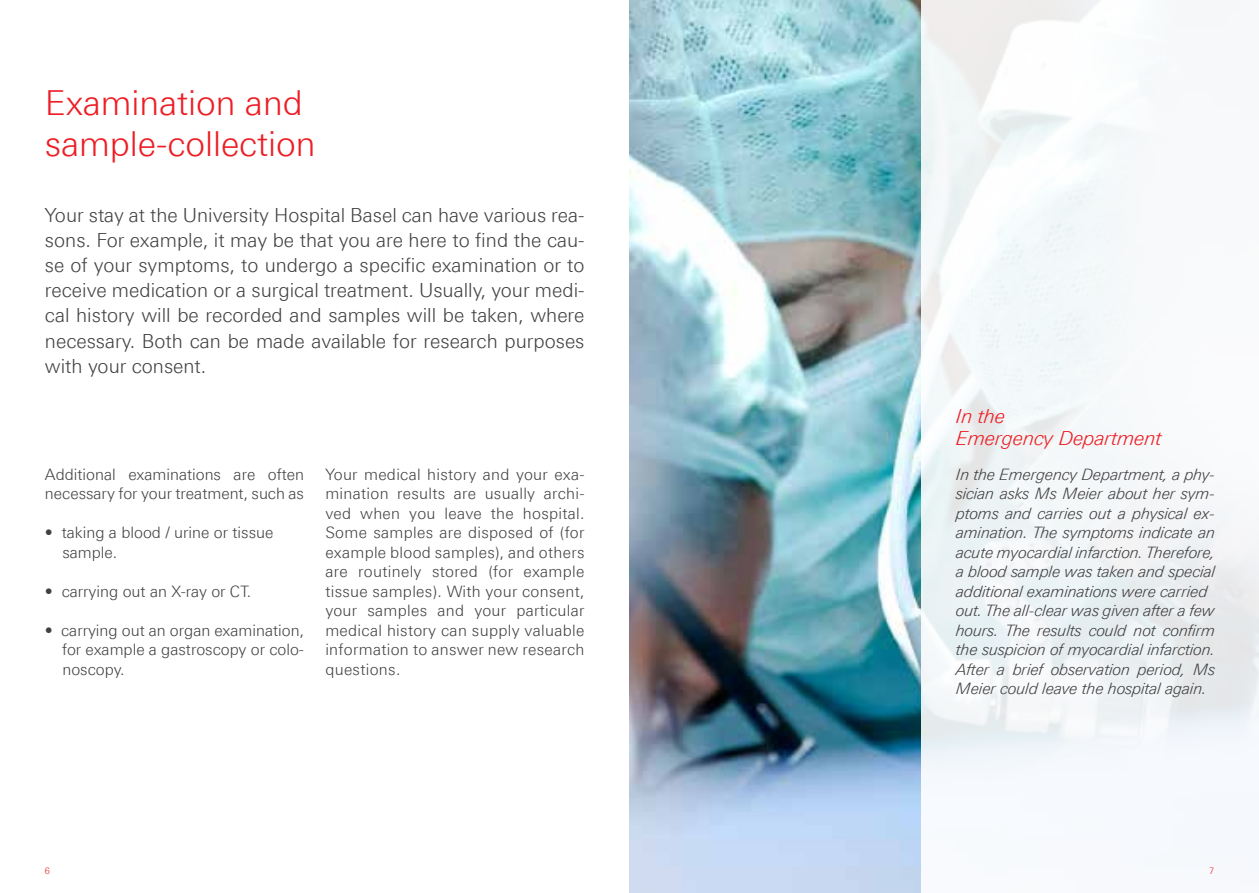
<style>
.page{position:relative;width:1259px;height:893px;background:#fff}
.page>*{position:absolute;margin:0;border:0;box-sizing:border-box;transform-origin:0 0}
.t1{font:300 34.5px/41.4px "LT Univers Basic";color:#ed1d24}
.t2{font:300 19.5px/25.2px "LT Univers Basic";color:#414042;text-align:justify}
.t3{font:italic 300 19.5px/22.5px "LT Univers Basic";color:#ed1d24}
.t4{font:300 15.75px/19.5px "LT Univers Basic";color:#414042}
.t5{font:italic 300 15.75px/19.5px "LT Univers Basic";color:#414042}
.t6{font:300 9px "LT Univers Basic";color:#ed2124}
</style>
<div class="page">
<img style="left:629px;top:0;width:292px;height:893px">
<svg style="left:921px;top:0;width:338px;height:775px;fill:#f4f8fa"></svg>
<h1 class="t1" style="left:45px;top:81px;width:272px">Examination and sample-collection</h1>
<p class="t2" style="left:45px;top:202px;width:541px">Your stay at the University Hospital Basel can have various rea&shy;sons. For example, it may be that you are here to find the cau&shy;se of your symptoms, to undergo a specific examination or to receive medication or a surgical treatment. Usually, your medi&shy;cal history will be recorded and samples will be taken, where necessary. Both can be made available for research purposes with your consent.</p>
<p class="t4" style="left:45px;top:464px;width:261px">Additional examinations are often necessary for your treatment, such as</p>
<p class="t4" style="left:62px;top:523px;width:212px;text-indent:-17px">• taking a blood / urine or tissue sample.</p>
<p class="t4" style="left:45px;top:581px;width:208px">• carrying out an X-ray or CT.</p>
<p class="t4" style="left:62px;top:620px;width:243px;text-align:justify;text-indent:-17px">• carrying out an organ examination, for example a gastroscopy or colo&shy;noscopy.</p>
<p class="t4" style="left:325px;top:464px;width:261px;text-align:justify">Your medical history and your exa&shy;mination results are usually archi&shy;ved when you leave the hospital.<br>Some samples are disposed of (for example blood samples), and others are routinely stored (for example tissue samples). With your consent, your samples and your particular medical history can supply valuable information to answer new research questions.</p>
<p class="t6" style="left:45px;top:865px;width:7px">6</p>
<p class="t3" style="left:956px;top:404px;width:207px">In the<br>Emergency Department</p>
<p class="t5" style="left:956px;top:464px;width:261px">In the Emergency Department, a phy&shy;sician asks Ms Meier about her sym&shy;ptoms and carries out a physical ex&shy;amination. The symptoms indicate an acute myocardial infarction. Therefore, a blood sample was taken and special additional examinations were carried out. The all-clear was given after a few hours. The results could not confirm the suspicion of myocardial infarction.<br>After a brief observation period, Ms Meier could leave the hospital again.</p>
<p class="t6" style="left:1209px;top:865px;width:7px">7</p>
</div>
